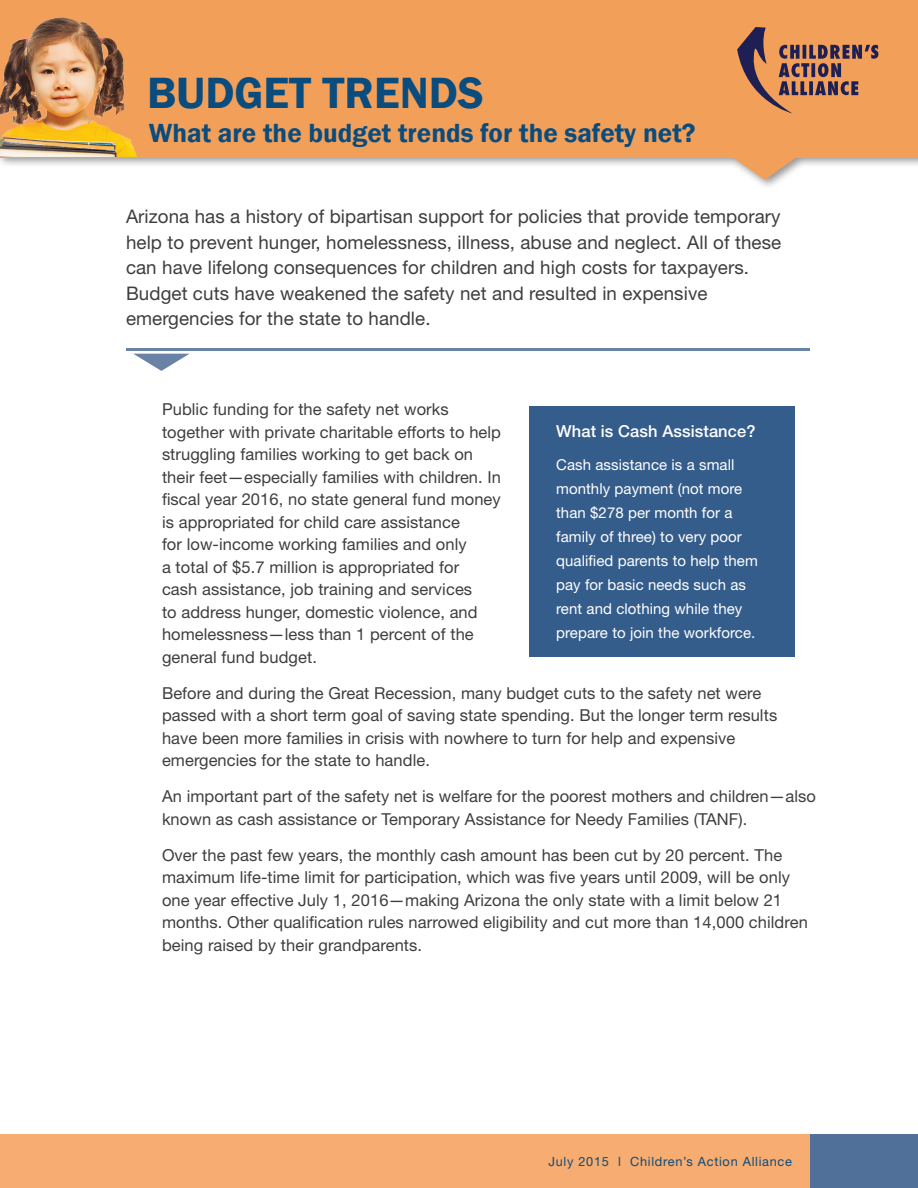
<style>
.page{position:relative;width:918px;height:1188px;background:#fff}
.page>*{position:absolute;margin:0;border:0;box-sizing:border-box;transform-origin:0 0}
.Section_header{font:600 45px "Franklin Gothic";color:#0a4c7d}
.Header_question{font:600 27px "Franklin Gothic";color:#0a4c7d}
.body_text_intro{font:18.75px/25.5px "Helvetica Neue LT Std";letter-spacing:.005em;color:#3e3e3f}
.body_text{font:16.5px/22.5px "Helvetica Neue LT Std";letter-spacing:.005em;color:#3e3e3f}
.body_text-2{font:500 16.5px "Helvetica Neue LT Std";letter-spacing:.005em;color:#fff}
.body_text-3{font:15px/24px "Helvetica Neue LT Std";letter-spacing:.005em;color:#fff}
.t1{font:12.75px "Helvetica Neue LT Std";letter-spacing:.055em;color:#0a4c7d}
</style>
<div class="page">
<div style="left:0;top:1134px;width:810px;height:54px;background:#f7ad71"></div>
<div style="left:810px;top:1134px;width:108px;height:54px;background:#517099"></div>
<div style="left:529px;top:407px;width:266px;height:250px;background:#355d8b"></div>
<svg style="left:134px;top:354px;width:55px;height:17px"></svg>
<hr style="left:126px;top:348px;width:684px;height:3px;background:#6b82a7">
<div style="left:0;top:0;width:918px;height:190px;background:#231f20;opacity:.5"></div>
<div style="left:0;top:0;width:918px;height:157px;background:#f29f59"></div>
<svg style="left:727px;top:157px;width:75px;height:23px"></svg>
<img style="left:0;top:17px;width:137px;height:140px">
<svg style="left:737px;top:27px;width:141px;height:86px"></svg>
<p class="Section_header" style="left:147px;top:65px;width:339px">BUDGET TRENDS</p>
<p class="Header_question" style="left:149px;top:117px;width:548px">What are the budget trends for the safety net?</p>
<p class="body_text_intro" style="left:126px;top:204px;width:657px">Arizona has a history of bipartisan support for policies that provide temporary help to prevent hunger, homelessness, illness, abuse and neglect. All of these can have lifelong consequences for children and high costs for taxpayers.<br>Budget cuts have weakened the safety net and resulted in expensive emergencies for the state to handle.</p>
<p class="body_text" style="left:162px;top:398px;width:341px">Public funding for the safety net works together with private charitable efforts to help struggling families working to get back on their feet—especially families with children. In fiscal year 2016, no state general fund money is appropriated for child care assistance<br>for low-income working families and only<br>a total of $5.7 million is appropriated for<br>cash assistance, job training and services<br>to address hunger, domestic violence, and homelessness—less than 1 percent of the general fund budget.</p>
<p class="body_text" style="left:162px;top:682px;width:617px">Before and during the Great Recession, many budget cuts to the safety net were passed with a short term goal of saving state spending. But the longer term results have been more families in crisis with nowhere to turn for help and expensive emergencies for the state to handle.</p>
<p class="body_text" style="left:162px;top:785px;width:655px">An important part of the safety net is welfare for the poorest mothers and children—also known as cash assistance or Temporary Assistance for Needy Families (TANF).</p>
<p class="body_text" style="left:162px;top:844px;width:647px">Over the past few years, the monthly cash amount has been cut by 20 percent. The maximum life-time limit for participation, which was five years until 2009, will be only one year effective July 1, 2016—making Arizona the only state with a limit below 21 months. Other qualification rules narrowed eligibility and cut more than 14,000 children being raised by their grandparents.</p>
<p class="body_text-2" style="left:556px;top:421px;width:201px">What is Cash Assistance?</p>
<p class="body_text-3" style="left:556px;top:452px;width:203px">Cash assistance is a small monthly payment (not more than $278 per month for a family of three) to very poor qualified parents to help them pay for basic needs such as rent and clothing while they prepare to join the workforce.</p>
<p class="t1" style="left:549px;top:1154px;width:245px">July 2015 l Children’s Action Alliance</p>
</div>
